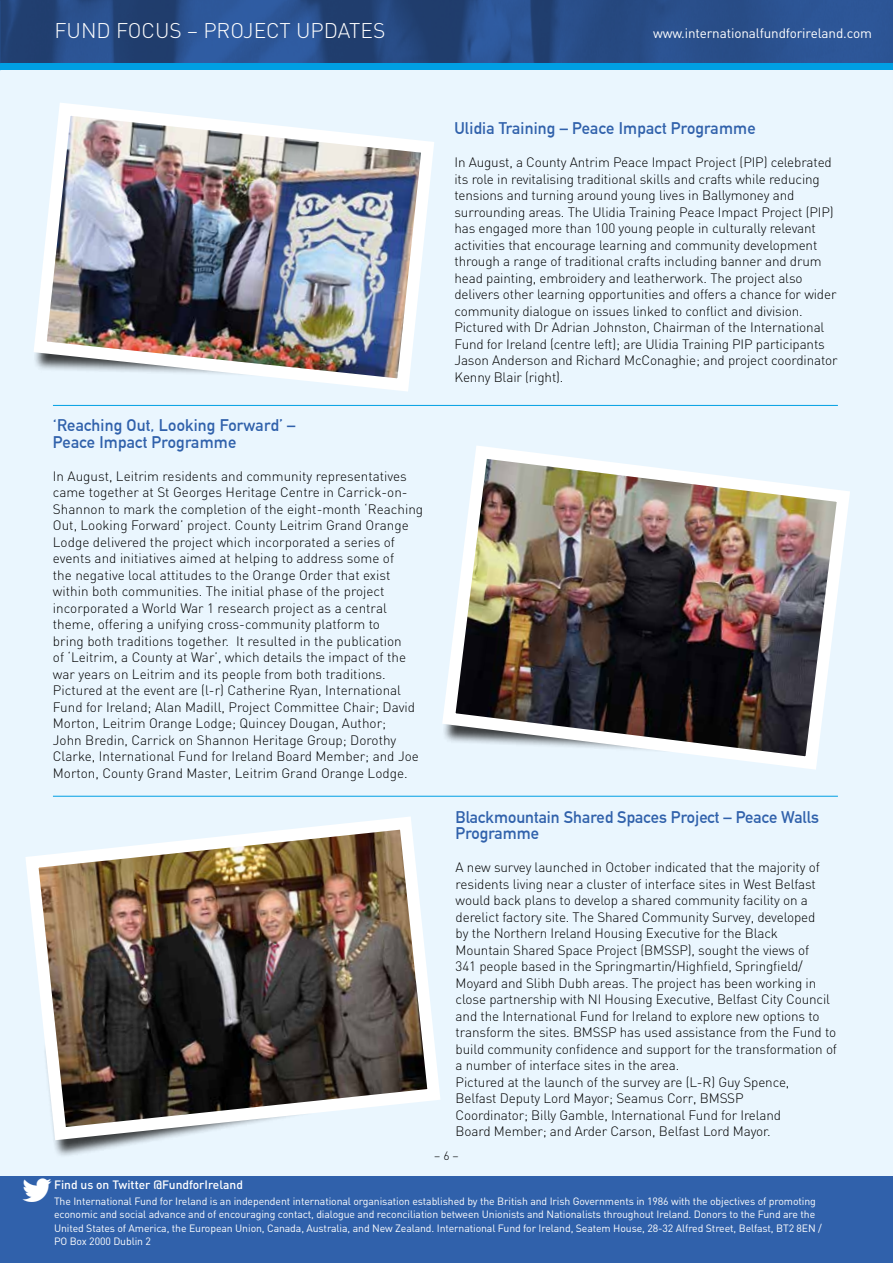
<style>
.page{position:relative;width:893px;height:1263px;background:#fff}
.page>*{position:absolute;margin:0;border:0;box-sizing:border-box;transform-origin:0 0}
.t1{font:300 21px "DIN";color:#fff}
.t2{font:700 16.5px/16.5px "DIN Alternate";letter-spacing:.01em;color:#3061ab}
.t3{font:300 13.5px/16.5px "DIN";letter-spacing:-.01em;color:#000}
.t4{font:13.5px "DIN";letter-spacing:-.01em;color:#fff}
.t5{font:500 12px "DIN";color:#fff}
.t6{font:300 12px "DIN";color:#000}
.t7{font:10.5px/13.5px "DIN";letter-spacing:-.01em;color:#fff}
</style>
<div class="page">
<div style="left:0;top:68px;width:892px;height:1195px;background:#eaf6fe"></div>
<img style="left:1px;top:0;width:891px;height:64px">
<div style="left:0;top:64px;width:893px;height:6px;background:#009fe3"></div>
<svg style="left:892px;top:0;width:1px;height:233px"></svg>
<img style="left:0;top:0;width:1px;height:64px">
<hr style="left:892px;top:975px;width:1px;height:203px;background:#103578">
<div style="left:0;top:1176px;width:893px;height:87px;background:#3061ab"></div>
<hr style="left:53px;top:405px;width:785px;height:1px;background:#009fe3">
<hr style="left:53px;top:796px;width:785px;height:1px;background:#009fe3">
<img style="left:34px;top:103px;width:400px;height:288px">
<img style="left:442px;top:446px;width:408px;height:324px">
<div style="left:43px;top:1012px;width:273px;height:146px;background:#000;opacity:.75"></div>
<img style="left:25px;top:817px;width:415px;height:330px">
<h1 class="t1" style="left:54px;top:18px;width:332px">FUND FOCUS – PROJECT UPDATES</h1>
<p class="t4" style="left:653px;top:25px;width:220px">www.internationalfundforireland.com</p>
<p class="t2" style="left:454px;top:119px;width:303px">Ulidia Training – Peace Impact Programme</p>
<p class="t3" style="left:454px;top:154px;width:385px">In August, a County Antrim Peace Impact Project (PIP) celebrated its role in revitalising traditional skills and crafts while reducing tensions and turning around young lives in Ballymoney and surrounding areas. The Ulidia Training Peace Impact Project (PIP) has engaged more than 100 young people in culturally relevant activities that encourage learning and community development through a range of traditional crafts including banner and drum head painting, embroidery and leatherwork. The project also delivers other learning opportunities and offers a chance for wider community dialogue on issues linked to conflict and division.<br>Pictured with Dr Adrian Johnston, Chairman of the International Fund for Ireland (centre left); are Ulidia Training PIP participants Jason Anderson and Richard McConaghie; and project coordinator Kenny Blair (right).</p>
<p class="t2" style="left:53px;top:416px;width:244px">‘Reaching Out, Looking Forward’ –<br>Peace Impact Programme</p>
<p class="t3" style="left:53px;top:468px;width:372px">In August, Leitrim residents and community representatives came together at St Georges Heritage Centre in Carrick-on-Shannon to mark the completion of the eight-month ‘Reaching Out, Looking Forward’ project. County Leitrim Grand Orange Lodge delivered the project which incorporated a series of events and initiatives aimed at helping to address some of<br>the negative local attitudes to the Orange Order that exist within both communities. The initial phase of the project incorporated a World War 1 research project as a central theme, offering a unifying cross-community platform to<br>bring both traditions together. It resulted in the publication<br>of ‘Leitrim, a County at War’, which details the impact of the war years on Leitrim and its people from both traditions.<br>Pictured at the event are (l-r) Catherine Ryan, International Fund for Ireland; Alan Madill, Project Committee Chair; David Morton, Leitrim Orange Lodge; Quincey Dougan, Author;<br>John Bredin, Carrick on Shannon Heritage Group; Dorothy Clarke, International Fund for Ireland Board Member; and Joe Morton, County Grand Master, Leitrim Grand Orange Lodge.</p>
<p class="t5" style="left:54px;top:1177px;width:190px">Find us on Twitter @FundforIreland</p>
<p class="t2" style="left:456px;top:808px;width:365px">Blackmountain Shared Spaces Project – Peace Walls<br>Programme</p>
<p class="t3" style="left:456px;top:859px;width:383px">A new survey launched in October indicated that the majority of residents living near a cluster of interface sites in West Belfast would back plans to develop a shared community facility on a derelict factory site. The Shared Community Survey, developed<br>by the Northern Ireland Housing Executive for the Black<br>Mountain Shared Space Project (BMSSP), sought the views of<br>341 people based in the Springmartin/Highfield, Springfield/ Moyard and Slibh Dubh areas. The project has been working in close partnership with NI Housing Executive, Belfast City Council and the International Fund for Ireland to explore new options to transform the sites. BMSSP has used assistance from the Fund to build community confidence and support for the transformation of a number of interface sites in the area.<br>Pictured at the launch of the survey are (L-R) Guy Spence,<br>Belfast Deputy Lord Mayor; Seamus Corr, BMSSP<br>Coordinator; Billy Gamble, International Fund for Ireland<br>Board Member; and Arder Carson, Belfast Lord Mayor.</p>
<p class="t6" style="left:434px;top:1148px;width:26px">– 6 –</p>
<p class="t7" style="left:54px;top:1194px;width:769px">The International Fund for Ireland is an independent international organisation established by the British and Irish Governments in 1986 with the objectives of promoting economic and social advance and of encouraging contact, dialogue and reconciliation between Unionists and Nationalists throughout Ireland. Donors to the Fund are the United States of America, the European Union, Canada, Australia, and New Zealand. International Fund for Ireland, Seatem House, 28-32 Alfred Street, Belfast, BT2 8EN / PO Box 2000 Dublin 2</p>
</div>
